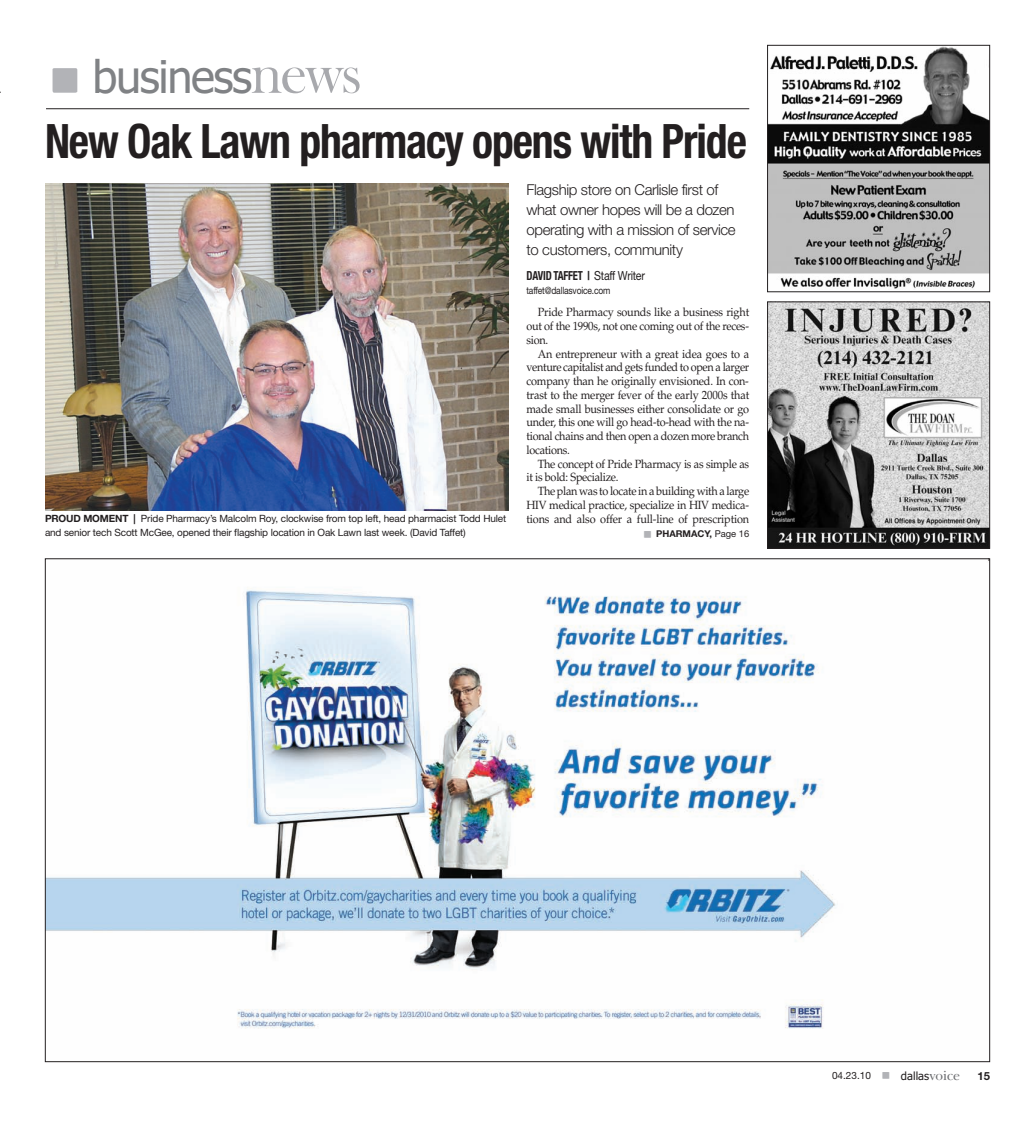
<style>
.page{position:relative;width:1035px;height:1125px;background:#fff}
.page>*{position:absolute;margin:0;border:0;box-sizing:border-box;transform-origin:0 0}
.t1{font:700 condensed 47.5px "Helvetica Neue";letter-spacing:-.025em;color:#231f20;scale:.92 1}
.t2{font:45px "Tahoma";letter-spacing:-.03em;color:#808285}
.t3{font:300 15px/20px "Helvetica Neue";letter-spacing:-.025em;color:#231f20}
.t4{font:700 condensed 12.5px "Helvetica Neue";letter-spacing:-.02em;color:#231f20;scale:.85 1}
.t5{font:11.88px "Palatino LT Std";letter-spacing:-.025em;color:#231f20;scale:.92 1}
.t6{font:700 11.25px "Helvetica Neue";color:#231f20}
.t7{font:10px/14.1px "Helvetica Neue";letter-spacing:-.015em;color:#231f20}
.t8{font:10px "Helvetica Neue";letter-spacing:-.015em;color:#231f20;scale:.85 1}
.t9{font:700 9.38px "Helvetica Neue";color:#231f20}
.s1{font-family:"Blackoak Std";font-size:63.75px;color:#b2b3b7}
.s2{font-family:"Bask Old Face";font-size:60px;color:#a8a9ad}
.s3{font-weight:700}
.s4{font-weight:400;font-stretch:normal}
.s5{font-family:"Blackoak Std";font-weight:400;font-size:17.5px;color:#b2b3b7}
.s6{font-weight:400}
.s7{font-family:"Blackoak Std";font-size:17.5px;color:#b2b3b7}
.s8{font-family:"Tahoma";font-size:11.25px}
.s9{font-family:"Baskerville Cyr LT Std Upright";font-size:13.75px;color:#6c6d70}
</style>
<div class="page">
<hr style="left:46px;top:109px;width:703px;height:1px;background:#231f20">
<img style="left:45px;top:183px;width:463px;height:328px">
<img style="left:47px;top:590px;width:789px;height:439px">
<img style="left:769px;top:304px;width:219px;height:243px">
<div style="left:767px;top:302px;width:223px;height:247px;border:1px solid #231f20"></div>
<img style="left:769px;top:47px;width:219px;height:242px">
<div style="left:767px;top:45px;width:223px;height:247px;border:1px solid #231f20"></div>
<p class="t2" style="left:45px;top:51px;width:319px"><span class="s1">•</span> business<span class="s2">news</span></p>
<p class="t1" style="left:45px;top:124px;width:764px">New Oak Lawn pharmacy opens with Pride</p>
<p class="t7" style="left:45px;top:512px;width:463px"><span class="s3">PROUD MOMENT |</span> Pride Pharmacy’s Malcolm Roy, clockwise from top left, head pharmacist Todd Hulet and senior tech Scott McGee, opened their flagship location in Oak Lawn last week. (David Taffet)</p>
<p class="t3" style="left:527px;top:181px;width:211px">Flagship store on Carlisle first of what owner hopes will be a dozen operating with a mission of service to customers, community</p>
<p class="t4" style="left:526px;top:271px;width:141px">DAVID TAFFET | <span class="s4">Staff Writer</span></p>
<p class="t8" style="left:526px;top:287px;width:100px">taffet@dallasvoice.com</p>
<p class="t5" style="left:538px;top:308px;width:231px">Pride Pharmacy sounds like a business right</p>
<p class="t5" style="left:527px;top:322px;width:243px">out of the 1990s, not one coming out of the reces-</p>
<p class="t5" style="left:527px;top:335px;width:25px">sion.</p>
<p class="t5" style="left:538px;top:349px;width:231px">An entrepreneur with a great idea goes to a</p>
<p class="t5" style="left:527px;top:363px;width:244px">venture capitalist and gets funded to open a larger</p>
<p class="t5" style="left:527px;top:377px;width:243px">company than he originally envisioned. In con-</p>
<p class="t5" style="left:527px;top:390px;width:244px">trast to the merger fever of the early 2000s that</p>
<p class="t5" style="left:527px;top:404px;width:244px">made small businesses either consolidate or go</p>
<p class="t5" style="left:527px;top:418px;width:243px">under, this one will go head-to-head with the na-</p>
<p class="t5" style="left:527px;top:432px;width:244px">tional chains and then open a dozen more branch</p>
<p class="t5" style="left:527px;top:445px;width:49px">locations.</p>
<p class="t5" style="left:538px;top:459px;width:231px">The concept of Pride Pharmacy is as simple as</p>
<p class="t5" style="left:527px;top:473px;width:102px">it is bold: Specialize.</p>
<p class="t5" style="left:538px;top:487px;width:231px">The plan was to locate in a building with a large</p>
<p class="t5" style="left:527px;top:500px;width:243px">HIV medical practice, specialize in HIV medica-</p>
<p class="t5" style="left:527px;top:514px;width:244px">tions and also offer a full-line of prescription</p>
<p class="t9" style="left:642px;top:530px;width:109px"><span class="s5">•</span> PHARMACY, <span class="s6">Page 16</span></p>
<p class="t7" style="left:832px;top:1070px;width:130px">04.23.10 <span class="s7">•</span> <span class="s8">dallas</span><span class="s9">voice</span></p>
<p class="t6" style="left:977px;top:1072px;width:14px">15</p>
</div>
